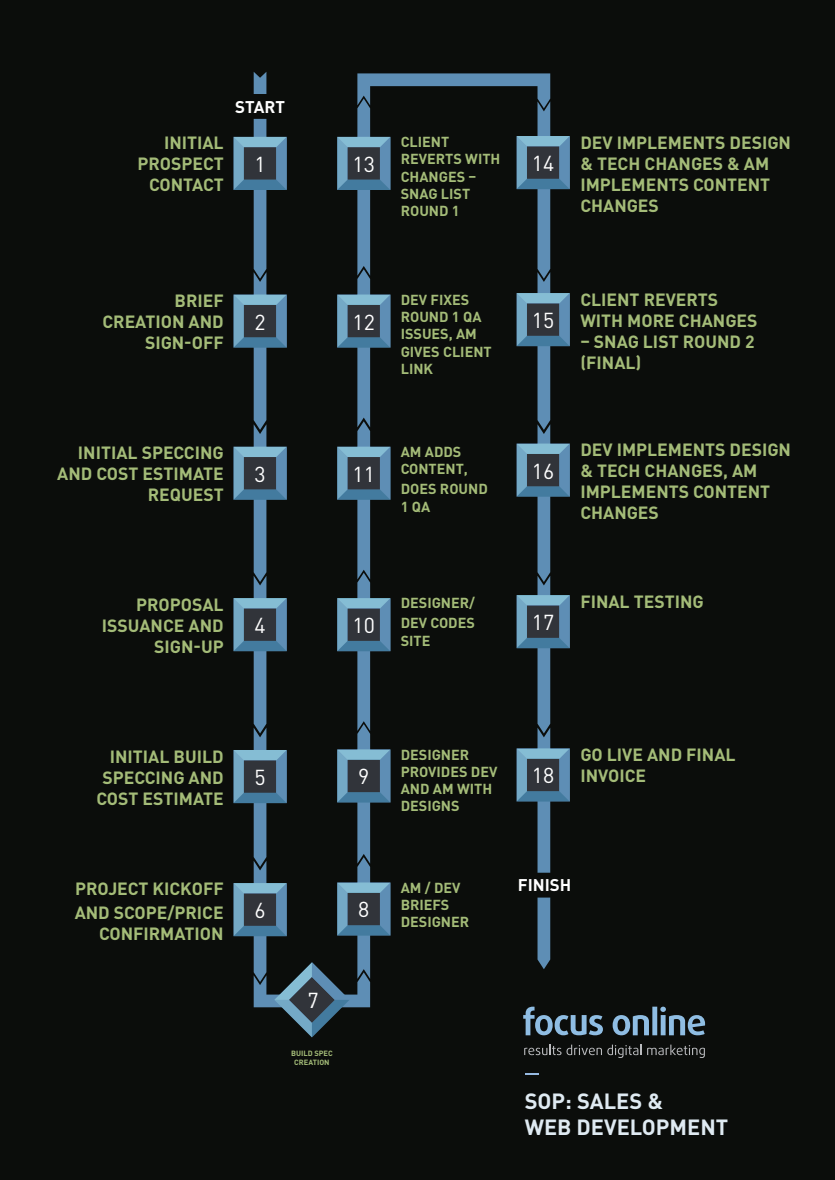
<style>
.page{position:relative;width:835px;height:1180px;background:#fff}
.page>*{position:absolute;margin:0;border:0;box-sizing:border-box;transform-origin:0 0}
.t1{font:700 21.73px/26.1px "DIN Pro";color:#dfeaf2}
.t2{font:21.38px "DIN Pro";color:#fff}
.t3{font:700 17.5px/21px "DIN Pro";color:#a4bc78}
.t4{font:700 16.76px "DIN Pro";color:#fff}
.t5{font:700 14.35px/17.2px "DIN Pro";color:#a4bc78}
.t6{font:700 7.52px/9px "DIN Pro";color:#a4bc78;text-align:center}
</style>
<div class="page">
<div style="left:0;top:0;width:834px;height:1180px;background:#0b0d0b"></div>
<svg style="left:525px;top:1073px;width:14px;height:2px"></svg>
<svg style="left:524px;top:1044px;width:117px;height:14px"></svg>
<svg style="left:647px;top:1044px;width:57px;height:14px"></svg>
<svg style="left:233px;top:72px;width:472px;height:965px"></svg>
<div style="left:510px;top:872px;width:68px;height:25px;background:#0b0d0b;border-radius:7px"></div>
<p class="t3" style="left:137px;top:132px;width:88px;text-align:right">INITIAL<br>PROSPECT<br>CONTACT</p>
<p class="t4" style="left:235px;top:95px;width:51px">START</p>
<p class="t2" style="left:254px;top:150px;width:13px">1</p>
<p class="t3" style="left:102px;top:289px;width:123px;text-align:right">BRIEF<br>CREATION AND<br>SIGN-OFF</p>
<p class="t2" style="left:254px;top:307px;width:13px">2</p>
<p class="t3" style="left:57px;top:441px;width:168px;text-align:right">INITIAL SPECCING<br>AND COST ESTIMATE<br>REQUEST</p>
<p class="t2" style="left:254px;top:459px;width:13px">3</p>
<p class="t3" style="left:102px;top:593px;width:123px;text-align:right">PROPOSAL<br>ISSUANCE AND<br>SIGN-UP</p>
<p class="t2" style="left:254px;top:611px;width:13px">4</p>
<p class="t2" style="left:352px;top:150px;width:24px">13</p>
<p class="t5" style="left:400px;top:133px;width:101px">CLIENT<br>REVERTS WITH<br>CHANGES –<br>SNAG LIST<br>ROUND 1</p>
<p class="t2" style="left:532px;top:149px;width:24px">14</p>
<p class="t3" style="left:580px;top:131px;width:212px">DEV IMPLEMENTS DESIGN &amp; TECH CHANGES &amp; AM<br>IMPLEMENTS CONTENT<br>CHANGES</p>
<p class="t2" style="left:352px;top:307px;width:24px">12</p>
<p class="t5" style="left:400px;top:290px;width:92px">DEV FIXES<br>ROUND 1 QA<br>ISSUES, AM<br>GIVES CLIENT<br>LINK</p>
<p class="t2" style="left:532px;top:306px;width:24px">15</p>
<p class="t3" style="left:580px;top:288px;width:178px">CLIENT REVERTS<br>WITH MORE CHANGES</p>
<p class="t3" style="left:580px;top:330px;width:176px">– SNAG LIST ROUND 2 (FINAL)</p>
<p class="t2" style="left:352px;top:459px;width:24px">11</p>
<p class="t5" style="left:400px;top:442px;width:69px">AM ADDS<br>CONTENT,</p>
<p class="t5" style="left:400px;top:480px;width:89px">DOES ROUND<br>1 QA</p>
<p class="t2" style="left:532px;top:456px;width:24px">16</p>
<p class="t3" style="left:580px;top:438px;width:212px">DEV IMPLEMENTS DESIGN &amp; TECH CHANGES, AM<br>IMPLEMENTS CONTENT<br>CHANGES</p>
<p class="t2" style="left:352px;top:611px;width:24px">10</p>
<p class="t5" style="left:400px;top:592px;width:76px;line-height:20.1px">DESIGNER/<br>DEV CODES</p>
<p class="t5" style="left:400px;top:631px;width:31px">SITE</p>
<p class="t2" style="left:532px;top:608px;width:24px">17</p>
<p class="t3" style="left:580px;top:590px;width:125px">FINAL TESTING</p>
<p class="t3" style="left:96px;top:745px;width:129px;text-align:right">INITIAL BUILD<br>SPECCING AND<br>COST ESTIMATE</p>
<p class="t3" style="left:75px;top:876px;width:150px;line-height:23.9px">PROJECT KICKOFF<br>AND SCOPE/PRICE</p>
<p class="t3" style="left:99px;top:922px;width:126px">CONFIRMATION</p>
<p class="t2" style="left:254px;top:762px;width:13px">5</p>
<p class="t2" style="left:358px;top:762px;width:13px">9</p>
<p class="t2" style="left:254px;top:896px;width:13px">6</p>
<p class="t2" style="left:358px;top:895px;width:13px">8</p>
<p class="t2" style="left:307px;top:985px;width:13px">7</p>
<p class="t6" style="left:291px;top:1048px;width:43px">BUILD SPEC<br>CREATION</p>
<p class="t5" style="left:400px;top:745px;width:98px">DESIGNER<br>PROVIDES DEV<br>AND AM WITH<br>DESIGNS</p>
<p class="t2" style="left:532px;top:761px;width:24px">18</p>
<p class="t3" style="left:580px;top:743px;width:157px">GO LIVE AND FINAL<br>INVOICE</p>
<p class="t5" style="left:400px;top:878px;width:70px">AM / DEV<br>BRIEFS<br>DESIGNER</p>
<p class="t4" style="left:517px;top:874px;width:55px">FINISH</p>
<p class="t1" style="left:524px;top:1087px;width:205px">SOP: SALES &amp;<br>WEB DEVELOPMENT</p>
</div>
